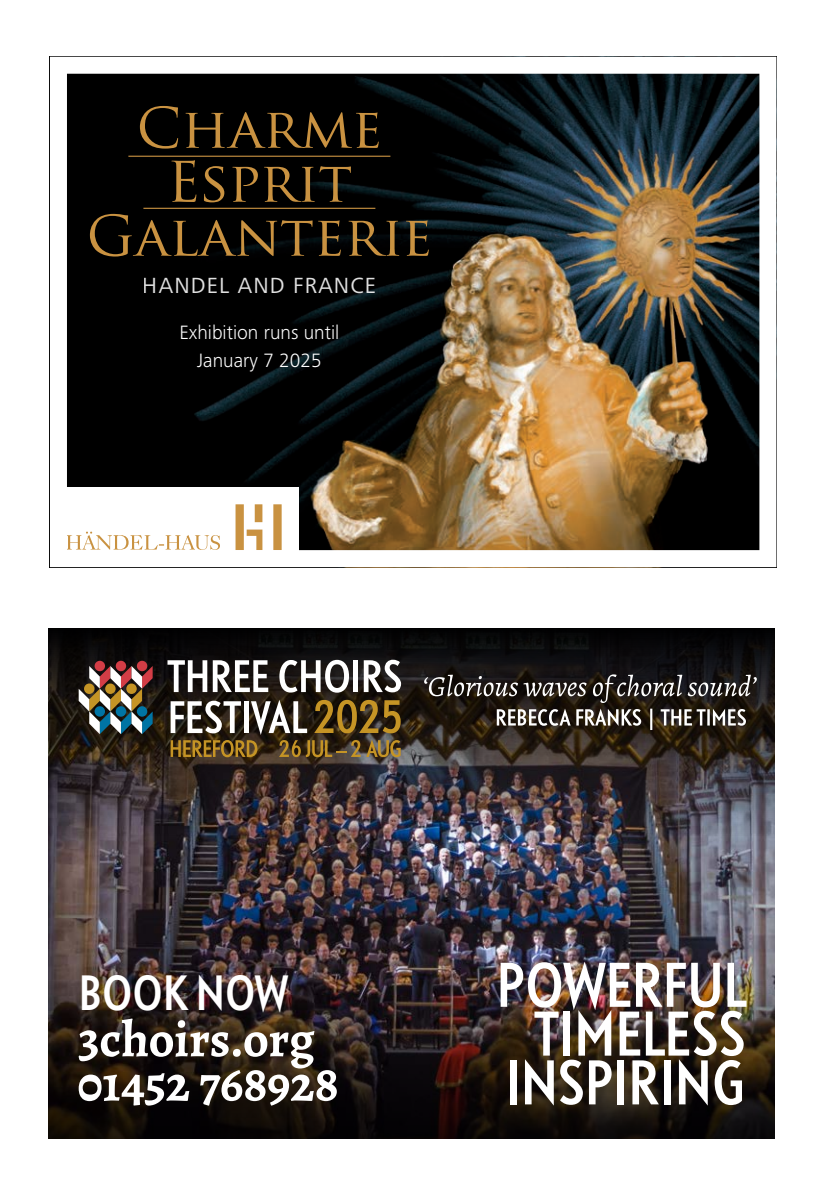
<style>
.page{position:relative;width:840px;height:1191px;background:#fff}
.page>*{position:absolute;margin:0;border:0;box-sizing:border-box;transform-origin:0 0}
.t1{font:condensed 56px/48.8px "DTL Nobel T";color:#fff;text-align:right}
.t2{font:54.4px/54px "Trajan Pro";letter-spacing:-.01em;color:#c99241;text-align:center}
.t3{font:condensed 44px "DTL Nobel T";color:#fff}
.t4{font:22.8px "Frutiger Next Pro";letter-spacing:.05em;color:#fff}
.t5{font:300 20px/28px "Frutiger Next Pro";color:#fff;text-align:center}
</style>
<div class="page">
<img style="left:48px;top:835px;width:726px;height:146px">
<img style="left:48px;top:628px;width:726px;height:207px">
<img style="left:48px;top:981px;width:726px;height:157px">
<svg style="left:79px;top:1018px;width:257px;height:87px"></svg>
<svg style="left:167px;top:660px;width:40px;height:32px"></svg>
<svg style="left:213px;top:660px;width:55px;height:32px"></svg>
<svg style="left:279px;top:660px;width:70px;height:32px"></svg>
<div style="left:353px;top:660px;width:5px;height:32px;background:#fff"></div>
<svg style="left:363px;top:659px;width:38px;height:33px"></svg>
<div style="left:94px;top:661px;width:11px;height:10px;background:#d33d46;border-radius:50%"></div>
<div style="left:116px;top:661px;width:10px;height:10px;background:#d33d46;border-radius:50%"></div>
<div style="left:137px;top:661px;width:10px;height:10px;background:#d33d46;border-radius:50%"></div>
<svg style="left:79px;top:666px;width:73px;height:68px"></svg>
<svg style="left:170px;top:700px;width:230px;height:57px;background:#665638"></svg>
<svg style="left:424px;top:674px;width:332px;height:56px;background:#433d37"></svg>
<img style="left:67px;top:73px;width:693px;height:478px">
<p class="t2" style="left:86px;top:100px;width:347px">Charme<br>Esprit<br>Galanterie</p>
<p class="t4" style="left:143px;top:273px;width:235px">HANDEL AND FRANCE</p>
<p class="t5" style="left:179px;top:318px;width:161px">Exhibition runs until<br>January 7 2025</p>
<p class="t3" style="left:79px;top:961px;width:211px">BOOK NOW</p>
<p class="t1" style="left:496px;top:958px;width:251px">POWERFUL<br>TIMELESS<br>INSPIRING</p>
</div>
